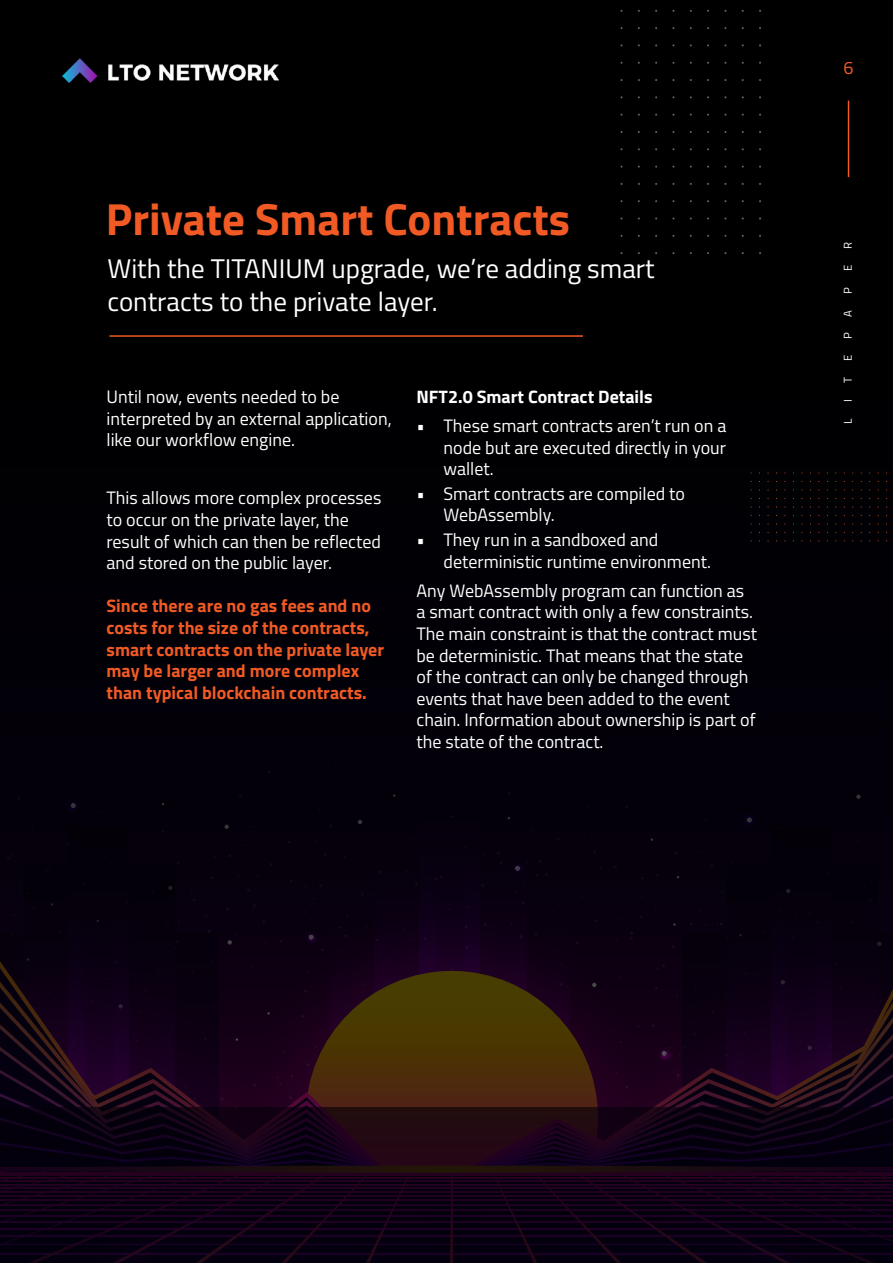
<style>
.page{position:relative;width:893px;height:1263px;background:#000002}
.page>*{position:absolute;margin:0;border:0;box-sizing:border-box;transform-origin:0 0}
.t1{font:700 45px "Titillium Web";color:#f15a24}
.t2{font:27px/32.4px "Titillium Web";color:#fff}
.t3{font:18px/21.6px "Titillium Web";color:#fff}
.t4{font:700 18px/21.6px "Titillium Web";color:#f15a24}
.t5{font:700 18px "Titillium Web";color:#fff}
.t6{font:18px "Titillium Web";color:#f15a24}
.t7{font:11.4px "Titillium Web";color:#fff}
</style>
<div class="page">
<svg style="left:7px;top:855px;width:5px;height:5px"></svg>
<svg style="left:235px;top:873px;width:4px;height:5px"></svg>
<svg style="left:358px;top:820px;width:4px;height:4px"></svg>
<svg style="left:856px;top:794px;width:5px;height:5px"></svg>
<svg style="left:222px;top:819px;width:7px;height:10px"></svg>
<svg style="left:526px;top:861px;width:2px;height:19px"></svg>
<svg style="left:67px;top:800px;width:12px;height:12px"></svg>
<svg style="left:743px;top:814px;width:13px;height:13px"></svg>
<div style="left:68px;top:827px;width:61px;height:342px;background:#030009"></div>
<div style="left:24px;top:863px;width:60px;height:306px;background:#04000a"></div>
<div style="left:114px;top:863px;width:61px;height:306px;background:#04000a"></div>
<div style="left:771px;top:827px;width:61px;height:342px;background:#030009"></div>
<div style="left:726px;top:863px;width:61px;height:306px;background:#04000a"></div>
<div style="left:817px;top:863px;width:61px;height:306px;background:#04000a"></div>
<svg style="left:435px;top:815px;width:31px;height:157px"></svg>
<svg style="left:375px;top:836px;width:60px;height:148px"></svg>
<svg style="left:386px;top:887px;width:5px;height:100px"></svg>
<div style="left:466px;top:816px;width:60px;height:359px;background:#06000c"></div>
<div style="left:306px;top:971px;width:292px;height:292px;background:#483b00;border-radius:146px"></div>
<div style="left:465px;top:884px;width:428px;height:186px;background:#07000d"></div>
<div style="left:466px;top:915px;width:427px;height:155px;background:#09000f"></div>
<svg style="left:468px;top:946px;width:425px;height:124px"></svg>
<svg style="left:469px;top:978px;width:424px;height:92px"></svg>
<svg style="left:470px;top:1009px;width:423px;height:61px"></svg>
<svg style="left:472px;top:1040px;width:421px;height:30px"></svg>
<div style="left:0;top:883px;width:386px;height:32px;background:#07000d"></div>
<div style="left:0;top:915px;width:386px;height:72px;background:#08000f"></div>
<div style="left:0;top:946px;width:385px;height:42px;background:#0a0011"></div>
<svg style="left:0;top:978px;width:384px;height:31px"></svg>
<svg style="left:0;top:1009px;width:353px;height:31px"></svg>
<svg style="left:0;top:1040px;width:163px;height:30px"></svg>
<svg style="left:163px;top:1012px;width:251px;height:58px"></svg>
<svg style="left:0;top:1070px;width:893px;height:193px"></svg>
<hr style="left:110px;top:335px;width:473px;height:2px;background:#f15a24">
<img style="left:62px;top:58px;width:216px;height:25px">
<hr style="left:848px;top:101px;width:1px;height:76px;background:#f15a24">
<h1 class="t1" style="left:106px;top:185px;width:466px">Private Smart Contracts</h1>
<h2 class="t2" style="left:107px;top:251px;width:549px">With the TITANIUM upgrade, we’re adding smart contracts to the private layer.</h2>
<p class="t3" style="left:106px;top:385px;width:287px">Until now, events needed to be interpreted by an external application, like our workflow engine.</p>
<p class="t3" style="left:106px;top:486px;width:276px">This allows more complex processes to occur on the private layer, the result of which can then be reflected and stored on the public layer.</p>
<p class="t4" style="left:106px;top:594px;width:279px">Since there are no gas fees and no costs for the size of the contracts, smart contracts on the private layer may be larger and more complex than typical blockchain contracts.</p>
<p class="t5" style="left:416px;top:383px;width:238px">NFT2.0 Smart Contract Details</p>
<p class="t3" style="left:443px;top:414px;width:284px;text-align:justify;text-indent:-27px">• These smart contracts aren’t run on a node but are executed directly in your wallet.</p>
<p class="t3" style="left:443px;top:482px;width:243px;text-indent:-27px">• Smart contracts are compiled to<br>WebAssembly.</p>
<p class="t3" style="left:443px;top:528px;width:269px;text-indent:-27px">• They run in a sandboxed and deterministic runtime environment.</p>
<p class="t3" style="left:416px;top:579px;width:342px">Any WebAssembly program can function as a smart contract with only a few constraints.<br>The main constraint is that the contract must be deterministic. That means that the state of the contract can only be changed through events that have been added to the event chain. Information about ownership is part of the state of the contract.</p>
<p class="t6" style="left:843px;top:55px;width:12px">6</p>
<p class="t7" style="left:839px;top:249px;width:8px;rotate:-90deg">R</p>
<p class="t7" style="left:839px;top:271px;width:8px;rotate:-90deg">E</p>
<p class="t7" style="left:839px;top:294px;width:8px;rotate:-90deg">P</p>
<p class="t7" style="left:839px;top:317px;width:8px;rotate:-90deg">A</p>
<p class="t7" style="left:839px;top:339px;width:8px;rotate:-90deg">P</p>
<p class="t7" style="left:839px;top:361px;width:8px;rotate:-90deg">E</p>
<p class="t7" style="left:839px;top:383px;width:7px;rotate:-90deg">T</p>
<p class="t7" style="left:839px;top:402px;width:4px;rotate:-90deg">I</p>
<p class="t7" style="left:839px;top:423px;width:7px;rotate:-90deg">L</p>
</div>
